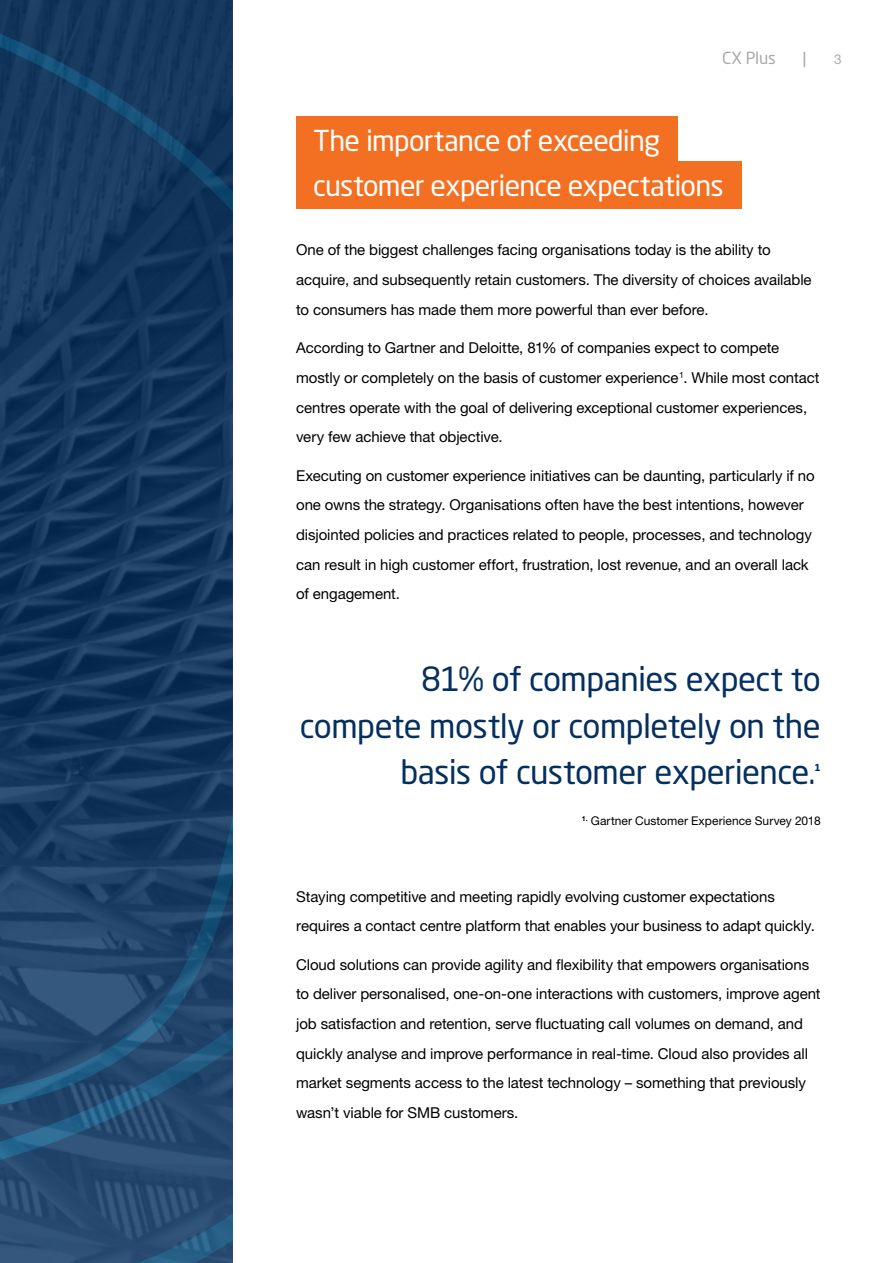
<style>
.page{position:relative;width:893px;height:1263px;background:#fff}
.page>*{position:absolute;margin:0;border:0;box-sizing:border-box;transform-origin:0 0}
.t1{font:33px/46.5px "Neo Sans Std";letter-spacing:-.02em;color:#042f5f;text-align:right}
.t2{font:28.5px/45.5px "Neo Sans Std";letter-spacing:-.025em;color:#fff}
.t3{font:16.5px "Neo Sans Std";letter-spacing:-.015em;color:#a7a9ac}
.t4{font:15px/29.7px "Helvetica Neue LT Std";letter-spacing:-.005em;color:#000}
.t5{font:13.5px "Helvetica Neue LT Std";color:#a7a9ac}
.t6{font:12px "Helvetica Neue LT Std";letter-spacing:.005em;color:#000}
.t7{font:700 9.6px "Neo Sans Std";color:#042f5f}
</style>
<div class="page">
<svg style="left:0;top:0;width:233px;height:1263px;background:#193d64"></svg>
<div style="left:296px;top:116px;width:381px;height:47px;background:#f36f21"></div>
<div style="left:296px;top:161px;width:445px;height:48px;background:#f36f21"></div>
<p class="t3" style="left:722px;top:48px;width:55px">CX Plus</p>
<p class="t3" style="left:803px;top:48px;width:6px">|</p>
<p class="t5" style="left:834px;top:51px;width:9px">3</p>
<h2 class="t2" style="left:313px;top:117px;width:412px">The importance of exceeding customer experience expectations</h2>
<p class="t4" style="left:296px;top:235px;width:517px">One of the biggest challenges facing organisations today is the ability to acquire, and subsequently retain customers. The diversity of choices available to consumers has made them more powerful than ever before.</p>
<p class="t4" style="left:296px;top:333px;width:525px">According to Gartner and Deloitte, 81% of companies expect to compete mostly or completely on the basis of customer experience<sup>1</sup>. While most contact centres operate with the goal of delivering exceptional customer experiences, very few achieve that objective.</p>
<p class="t4" style="left:296px;top:460px;width:520px">Executing on customer experience initiatives can be daunting, particularly if no one owns the strategy. Organisations often have the best intentions, however disjointed policies and practices related to people, processes, and technology can result in high customer effort, frustration, lost revenue, and an overall lack of engagement.</p>
<h1 class="t1" style="left:300px;top:655px;width:522px">81% of companies expect to compete mostly or completely on the basis of customer experience.</h1>
<p class="t7" style="left:814px;top:762px;width:8px">1</p>
<p class="t6" style="left:582px;top:814px;width:240px"><sup>1.</sup> Gartner Customer Experience Survey 2018</p>
<p class="t4" style="left:296px;top:881px;width:520px">Staying competitive and meeting rapidly evolving customer expectations requires a contact centre platform that enables your business to adapt quickly.</p>
<p class="t4" style="left:296px;top:949px;width:526px">Cloud solutions can provide agility and flexibility that empowers organisations to deliver personalised, one-on-one interactions with customers, improve agent job satisfaction and retention, serve fluctuating call volumes on demand, and quickly analyse and improve performance in real-time. Cloud also provides all market segments access to the latest technology – something that previously wasn’t viable for SMB customers.</p>
</div>
